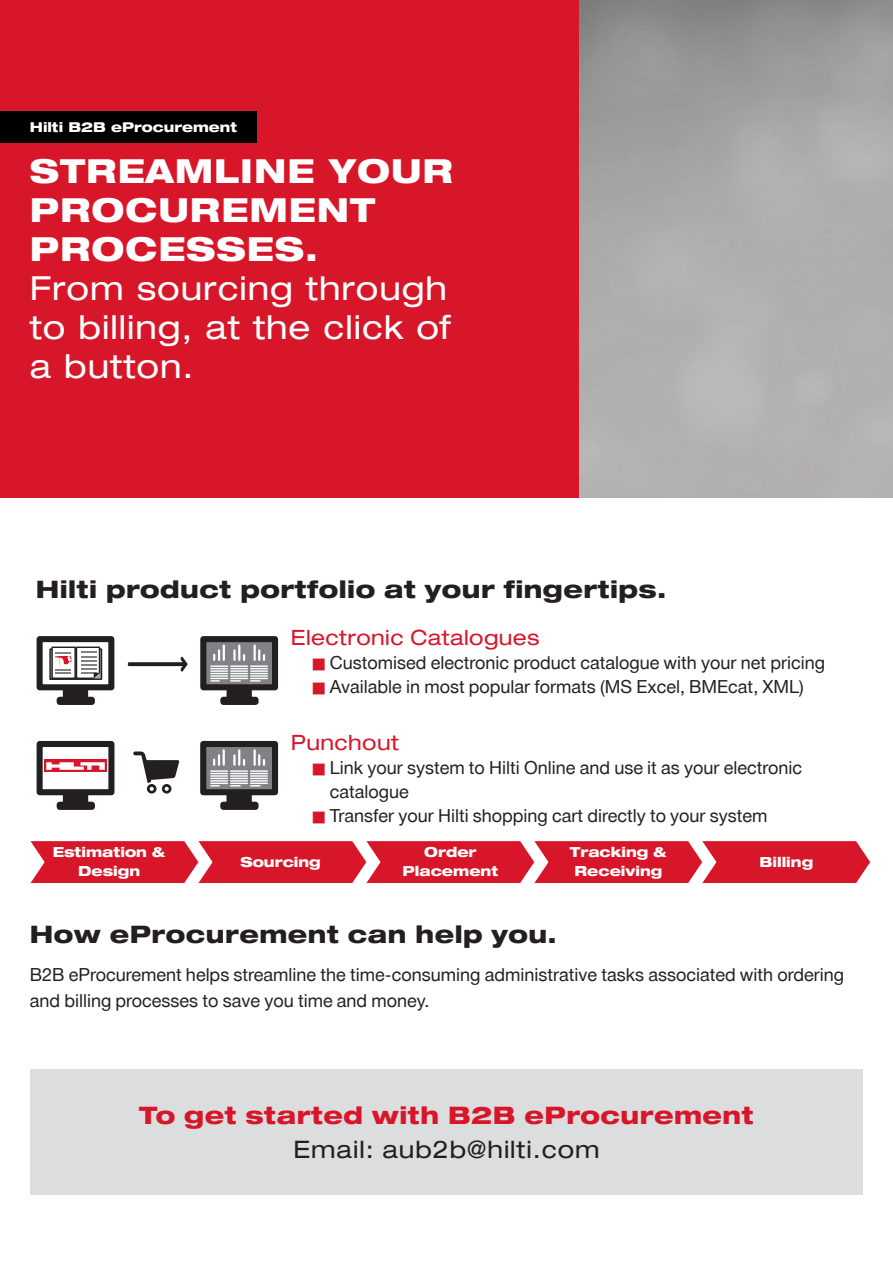
<style>
.page{position:relative;width:893px;height:1263px;background:#fff}
.page>*{position:absolute;margin:0;border:0;box-sizing:border-box;transform-origin:0 0}
.t1{font:expanded 33px/39px "Hilti";letter-spacing:.03em;color:#fff}
.t2{font:800 expanded 33px/39px "Hilti";letter-spacing:.03em;color:#fff}
.t3{font:800 expanded 24px "Hilti";letter-spacing:.02em;color:#231f20}
.t4{font:800 expanded 24px "Hilti";letter-spacing:.02em;color:#d71729}
.t5{font:expanded 24px "Hilti";letter-spacing:.04em;color:#231f20}
.t6{font:expanded 21px "Hilti";letter-spacing:.02em;color:#d71729}
.t7{font:18px/24px "Hilti";color:#231f20}
.t8{font:800 expanded 13.8px/18.6px "Hilti";color:#fff;text-align:center}
.t9{font:800 expanded 13.5px "Hilti";color:#fff}
.s1{color:#d71729}
</style>
<div class="page">
<img style="left:578px;top:0;width:315px;height:497px">
<div style="left:0;top:0;width:578px;height:497px;background:#d71729"></div>
<div style="left:31px;top:1069px;width:832px;height:126px;background:#dcdddf"></div>
<div style="left:0;top:111px;width:256px;height:31px;background:#000001"></div>
<div style="left:49px;top:648px;width:53px;height:32px;border:1px solid #231f20"></div>
<div style="left:76px;top:647px;width:23px;height:31px;background:#fff"></div>
<div style="left:76px;top:646px;width:24px;height:33px;border:1px solid #231f20"></div>
<div style="left:52px;top:647px;width:23px;height:31px;background:#fff"></div>
<div style="left:51px;top:647px;width:25px;height:32px;border:1px solid #231f20"></div>
<svg style="left:55px;top:652px;width:17px;height:22px"></svg>
<svg style="left:81px;top:651px;width:19px;height:27px"></svg>
<div style="left:37px;top:636px;width:77px;height:54px;border:6px solid #231f20"></div>
<div style="left:66px;top:689px;width:19px;height:9px;background:#231f20"></div>
<div style="left:63px;top:686px;width:25px;height:15px;border:6px solid #231f20"></div>
<div style="left:57px;top:697px;width:38px;height:8px;border:6px solid #231f20"></div>
<div style="left:203px;top:639px;width:72px;height:48px;background:#808285"></div>
<div style="left:200px;top:636px;width:78px;height:54px;border:6px solid #231f20"></div>
<div style="left:230px;top:689px;width:19px;height:9px;background:#231f20"></div>
<div style="left:227px;top:686px;width:25px;height:15px;border:6px solid #231f20"></div>
<div style="left:220px;top:697px;width:39px;height:8px;border:6px solid #231f20"></div>
<svg style="left:211px;top:645px;width:56px;height:37px"></svg>
<svg style="left:128px;top:657px;width:60px;height:15px"></svg>
<div style="left:37px;top:741px;width:77px;height:54px;border:6px solid #231f20"></div>
<div style="left:66px;top:793px;width:19px;height:10px;background:#231f20"></div>
<div style="left:63px;top:790px;width:25px;height:16px;border:6px solid #231f20"></div>
<div style="left:57px;top:802px;width:38px;height:8px;border:6px solid #231f20"></div>
<img style="left:45px;top:759px;width:61px;height:13px">
<svg style="left:133px;top:751px;width:46px;height:42px"></svg>
<div style="left:203px;top:744px;width:72px;height:48px;background:#808285"></div>
<div style="left:200px;top:741px;width:78px;height:54px;border:6px solid #231f20"></div>
<div style="left:230px;top:793px;width:19px;height:10px;background:#231f20"></div>
<div style="left:226px;top:790px;width:26px;height:16px;border:6px solid #231f20"></div>
<div style="left:220px;top:802px;width:39px;height:8px;border:6px solid #231f20"></div>
<svg style="left:211px;top:750px;width:56px;height:36px"></svg>
<svg style="left:31px;top:841px;width:839px;height:42px;background:#da2b3b"></svg>
<p class="t9" style="left:30px;top:118px;width:209px">Hilti B2B eProcurement</p>
<h1 class="t2" style="left:30px;top:152px;width:425px">STREAMLINE YOUR<br>PROCUREMENT<br>PROCESSES.</h1>
<h1 class="t1" style="left:30px;top:269px;width:423px">From sourcing through to billing, at the click of a button.</h1>
<h2 class="t3" style="left:36px;top:573px;width:632px">Hilti product portfolio at your fingertips.</h2>
<p class="t6" style="left:291px;top:624px;width:250px">Electronic Catalogues</p>
<p class="t7" style="left:312px;top:651px;width:514px"><span class="s1">◼</span> Customised electronic product catalogue with your net pricing <span class="s1">◼</span> Available in most popular formats (MS Excel, BMEcat, XML)</p>
<p class="t6" style="left:291px;top:729px;width:109px">Punchout</p>
<p class="t7" style="left:312px;top:755px;width:491px"><span class="s1">◼</span> Link your system to Hilti Online and use it as your electronic</p>
<p class="t7" style="left:330px;top:779px;width:81px">catalogue</p>
<p class="t7" style="left:312px;top:803px;width:457px"><span class="s1">◼</span> Transfer your Hilti shopping cart directly to your system</p>
<p class="t8" style="left:53px;top:843px;width:114px">Estimation &amp;<br>Design</p>
<p class="t8" style="left:240px;top:852px;width:82px">Sourcing</p>
<p class="t8" style="left:403px;top:843px;width:97px">Order<br>Placement</p>
<p class="t8" style="left:570px;top:843px;width:98px">Tracking &amp;<br>Receiving</p>
<p class="t8" style="left:759px;top:852px;width:55px">Billing</p>
<h2 class="t3" style="left:30px;top:918px;width:529px">How eProcurement can help you.</h2>
<p class="t7" style="left:30px;top:962px;width:816px;line-height:25.5px">B2B eProcurement helps streamline the time-consuming administrative tasks associated with ordering and billing processes to save you time and money.</p>
<h2 class="t4" style="left:139px;top:1099px;width:616px">To get started with B2B eProcurement</h2>
<h2 class="t5" style="left:293px;top:1133px;width:308px">Email: aub2b@hilti.com</h2>
</div>
